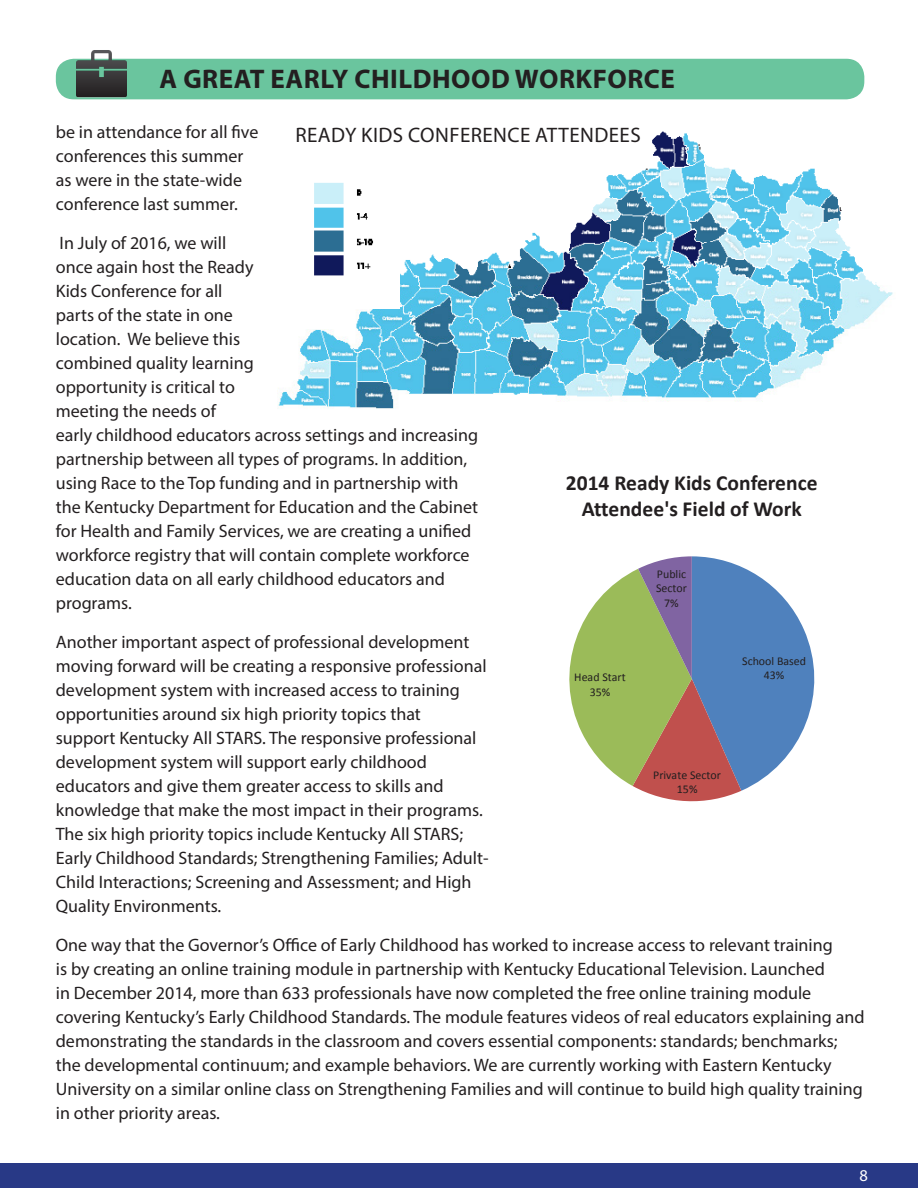
<style>
.page{position:relative;width:918px;height:1188px;background:#fff}
.page>*{position:absolute;margin:0;border:0;box-sizing:border-box;transform-origin:0 0}
.t1{font:700 27px "Myriad Pro";letter-spacing:.02em;color:#231f20}
.t2{font:700 21.6px/26.2px "Calibri";color:#231f20;text-align:center}
.t3{font:21px "Myriad Pro";letter-spacing:.02em;color:#231f20}
.t4{font:18px/24px "Myriad Pro";color:#231f20}
.t5{font:16.5px "Myriad Pro";color:#fff}
.t6{font:11.85px/14.7px "Calibri";color:#231f20;text-align:center}
</style>
<div class="page">
<div style="left:0;top:1163px;width:918px;height:25px;background:#283986"></div>
<svg style="left:569px;top:556px;width:246px;height:246px"></svg>
<div style="left:56px;top:59px;width:808px;height:40px;background:#6ac59e;border-radius:18px"></div>
<img style="left:77px;top:50px;width:50px;height:48px">
<img style="left:278px;top:131px;width:615px;height:278px">
<div style="left:300px;top:105px;width:110px;height:121px;background:#fff;border-radius:18px"></div>
<img style="left:278px;top:182px;width:121px;height:127px">
<p class="t1" style="left:160px;top:62px;width:517px">A GREAT EARLY CHILDHOOD WORKFORCE</p>
<p class="t4" style="left:56px;top:120px;width:204px">be in attendance for all five conferences this summer as were in the state-wide conference last summer.</p>
<p class="t4" style="left:56px;top:231px;width:424px">In July of 2016, we will<br>once again host the Ready<br>Kids Conference for all<br>parts of the state in one<br>location. We believe this<br>combined quality learning<br>opportunity is critical to<br>meeting the needs of<br>early childhood educators across settings and increasing partnership between all types of programs. In addition, using Race to the Top funding and in partnership with the Kentucky Department for Education and the Cabinet for Health and Family Services, we are creating a unified workforce registry that will contain complete workforce education data on all early childhood educators and programs.</p>
<p class="t4" style="left:56px;top:630px;width:434px">Another important aspect of professional development moving forward will be creating a responsive professional development system with increased access to training opportunities around six high priority topics that<br>support Kentucky All STARS. The responsive professional development system will support early childhood educators and give them greater access to skills and knowledge that make the most impact in their programs.<br>The six high priority topics include Kentucky All STARS; Early Childhood Standards; Strengthening Families; Adult-Child Interactions; Screening and Assessment; and High Quality Environments.</p>
<p class="t4" style="left:56px;top:933px;width:810px">One way that the Governor’s Office of Early Childhood has worked to increase access to relevant training<br>is by creating an online training module in partnership with Kentucky Educational Television. Launched<br>in December 2014, more than 633 professionals have now completed the free online training module covering Kentucky’s Early Childhood Standards. The module features videos of real educators explaining and demonstrating the standards in the classroom and covers essential components: standards; benchmarks; the developmental continuum; and example behaviors. We are currently working with Eastern Kentucky University on a similar online class on Strengthening Families and will continue to build high quality training in other priority areas.</p>
<p class="t3" style="left:295px;top:122px;width:347px">READY KIDS CONFERENCE ATTENDEES</p>
<p class="t2" style="left:566px;top:470px;width:253px">2014 Ready Kids Conference<br>Attendee's Field of Work</p>
<p class="t6" style="left:656px;top:566px;width:32px">Public<br>Sector<br>7%</p>
<p class="t6" style="left:742px;top:654px;width:65px">School Based<br>43%</p>
<p class="t6" style="left:574px;top:670px;width:53px">Head Start<br>35%</p>
<p class="t6" style="left:653px;top:768px;width:69px">Private Sector<br>15%</p>
<p class="t5" style="left:860px;top:1165px;width:10px">8</p>
</div>
